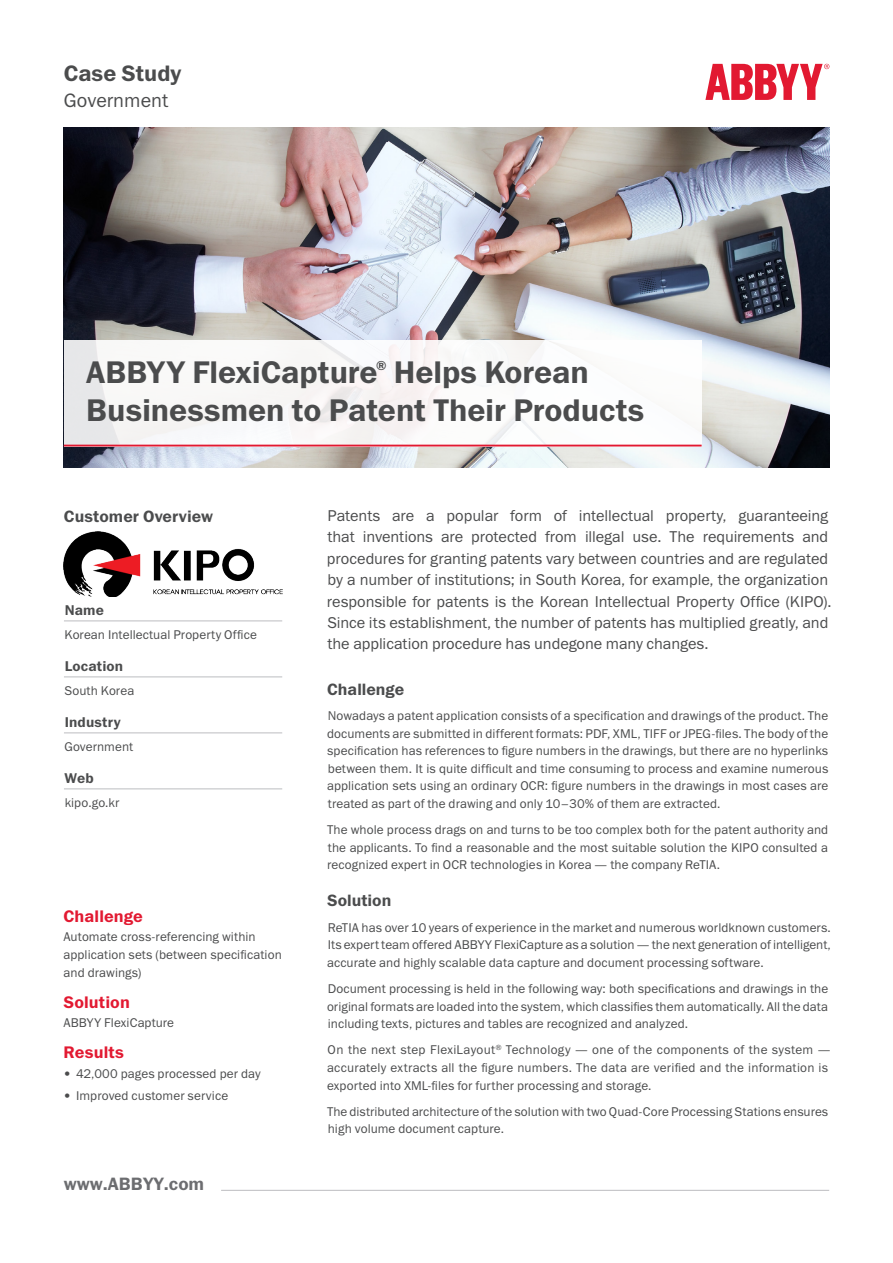
<style>
.page{position:relative;width:893px;height:1263px;background:#fff}
.page>*{position:absolute;margin:0;border:0;box-sizing:border-box;transform-origin:0 0}
.Intro_Head{font:31.5px/37.8px "Franklin Gothic Demi ITC";letter-spacing:-.005em;color:#4b4c4d}
.Tagline{font:22.5px "Franklin Gothic Demi ITC";color:#4b4c4d}
.Tagline-2{font:19.5px "Franklin Gothic Book ITC";color:#4b4c4d}
.Logo_www_abbyy_com_r{font:18px "Franklin Gothic Demi ITC";color:#6c6d70}
.Sidebar_H2_Red{font:16.8px "Franklin Gothic Demi ITC";letter-spacing:.005em;color:#e21931}
.Sidebar_H2{font:16.5px "Franklin Gothic Demi ITC";color:#4b4c4d}
.Intro_Small{font:15.75px/21.3px "Franklin Gothic Book ITC";letter-spacing:-.005em;color:#4b4c4d}
.Sidebar_H3{font:14.25px "Franklin Gothic Demi ITC";letter-spacing:.01em;color:#4b4c4d}
.Intro_Head-2{font:13.05px "Franklin Gothic Demi ITC";color:#4b4c4d}
.Body{font:12.75px/17.7px "Franklin Gothic Book ITC";letter-spacing:.01em;color:#4b4c4d;text-align:justify}
.Sidebar_Body{font:12.75px/17.7px "Franklin Gothic Book ITC";letter-spacing:.005em;color:#4b4c4d}
</style>
<div class="page">
<svg style="left:705px;top:64px;width:124px;height:36px"></svg>
<img style="left:64px;top:128px;width:765px;height:340px">
<div style="left:64px;top:340px;width:638px;height:106px;background:linear-gradient(to right,#f2f0f0,#fefcfc)"></div>
<hr style="left:64px;top:445px;width:638px;height:1px;background:#e21931">
<hr style="left:64px;top:620px;width:218px;height:1px;background:#bcbdc0">
<hr style="left:64px;top:676px;width:218px;height:1px;background:#bcbdc0">
<hr style="left:64px;top:732px;width:218px;height:1px;background:#bcbdc0">
<hr style="left:64px;top:788px;width:218px;height:1px;background:#bcbdc0">
<hr style="left:221px;top:1190px;width:608px;height:1px;background:#bcbdc0">
<img style="left:64px;top:531px;width:218px;height:66px">
<p class="Tagline" style="left:64px;top:60px;width:119px">Case Study</p>
<p class="Tagline-2" style="left:64px;top:87px;width:106px">Government</p>
<p class="Intro_Head" style="left:86px;top:354px;width:293px">ABBYY FlexiCapture</p>
<p class="Intro_Head-2" style="left:376px;top:357px;width:12px">®</p>
<p class="Intro_Head" style="left:86px;top:354px;width:560px;text-indent:308px">Helps Korean<br>Businessmen to Patent Their Products</p>
<p class="Sidebar_H2" style="left:64px;top:506px;width:151px">Customer Overview</p>
<p class="Sidebar_H3" style="left:65px;top:602px;width:41px">Name</p>
<p class="Sidebar_Body" style="left:65px;top:626px;width:194px">Korean Intellectual Property Office</p>
<p class="Sidebar_H3" style="left:65px;top:658px;width:60px">Location</p>
<p class="Sidebar_Body" style="left:65px;top:682px;width:71px">South Korea</p>
<p class="Sidebar_H3" style="left:65px;top:714px;width:57px">Industry</p>
<p class="Sidebar_Body" style="left:64px;top:738px;width:70px">Government</p>
<p class="Sidebar_H3" style="left:65px;top:770px;width:31px">Web</p>
<p class="Sidebar_Body" style="left:65px;top:794px;width:56px">kipo.go.kr</p>
<p class="Sidebar_H2_Red" style="left:63px;top:906px;width:81px">Challenge</p>
<p class="Sidebar_Body" style="left:63px;top:928px;width:220px">Automate cross-referencing within application sets (between specification and drawings)</p>
<p class="Sidebar_H2_Red" style="left:63px;top:991px;width:68px">Solution</p>
<p class="Sidebar_Body" style="left:63px;top:1014px;width:112px">ABBYY FlexiCapture</p>
<p class="Sidebar_H2_Red" style="left:63px;top:1042px;width:62px">Results</p>
<p class="Body" style="left:63px;top:1064px;width:199px">• 42,000 pages processed per day</p>
<p class="Body" style="left:63px;top:1086px;width:166px">• Improved customer service</p>
<p class="Logo_www_abbyy_com_r" style="left:64px;top:1173px;width:142px">www.ABBYY.com</p>
<p class="Intro_Small" style="left:327px;top:505px;width:506px">Patents are a popular form of intellectual property, guaranteeing that inventions are protected from illegal use. The requirements and procedures for granting patents vary between countries and are regulated by a number of institutions; in South Korea, for example, the organization responsible for patents is the Korean Intellectual Property Office (KIPO).<br>Since its establishment, the number of patents has multiplied greatly, and the application procedure has undegone many changes.</p>
<h2 class="Sidebar_H2" style="left:327px;top:679px;width:78px">Challenge</h2>
<p class="Body" style="left:327px;top:706px;width:503px">Nowadays a patent application consists of a specification and drawings of the product. The documents are submitted in different formats: PDF, XML, TIFF or JPEG-files. The body of the specification has references to figure numbers in the drawings, but there are no hyperlinks between them. It is quite difficult and time consuming to process and examine numerous application sets using an ordinary OCR: figure numbers in the drawings in most cases are treated as part of the drawing and only 10–30% of them are extracted.</p>
<p class="Body" style="left:327px;top:821px;width:503px">The whole process drags on and turns to be too complex both for the patent authority and the applicants. To find a reasonable and the most suitable solution the KIPO consulted a recognized expert in OCR technologies in Korea — the company ReTIA.</p>
<h2 class="Sidebar_H2" style="left:327px;top:891px;width:66px">Solution</h2>
<p class="Body" style="left:327px;top:918px;width:505px">ReTIA has over 10 years of experience in the market and numerous worldknown customers.<br>Its expert team offered ABBYY FlexiCapture as a solution — the next generation of intelligent, accurate and highly scalable data capture and document processing software.</p>
<p class="Body" style="left:327px;top:979px;width:503px">Document processing is held in the following way: both specifications and drawings in the original formats are loaded into the system, which classifies them automatically. All the data including texts, pictures and tables are recognized and analyzed.</p>
<p class="Body" style="left:327px;top:1041px;width:505px;text-align:left">On the next step FlexiLayout<sup>®</sup> Technology — one of the components of the system — accurately extracts all the figure numbers. The data are verified and the information is exported into XML-files for further processing and storage.</p>
<p class="Body" style="left:327px;top:1102px;width:503px">The distributed architecture of the solution with two Quad-Core Processing Stations ensures high volume document capture.</p>
</div>
